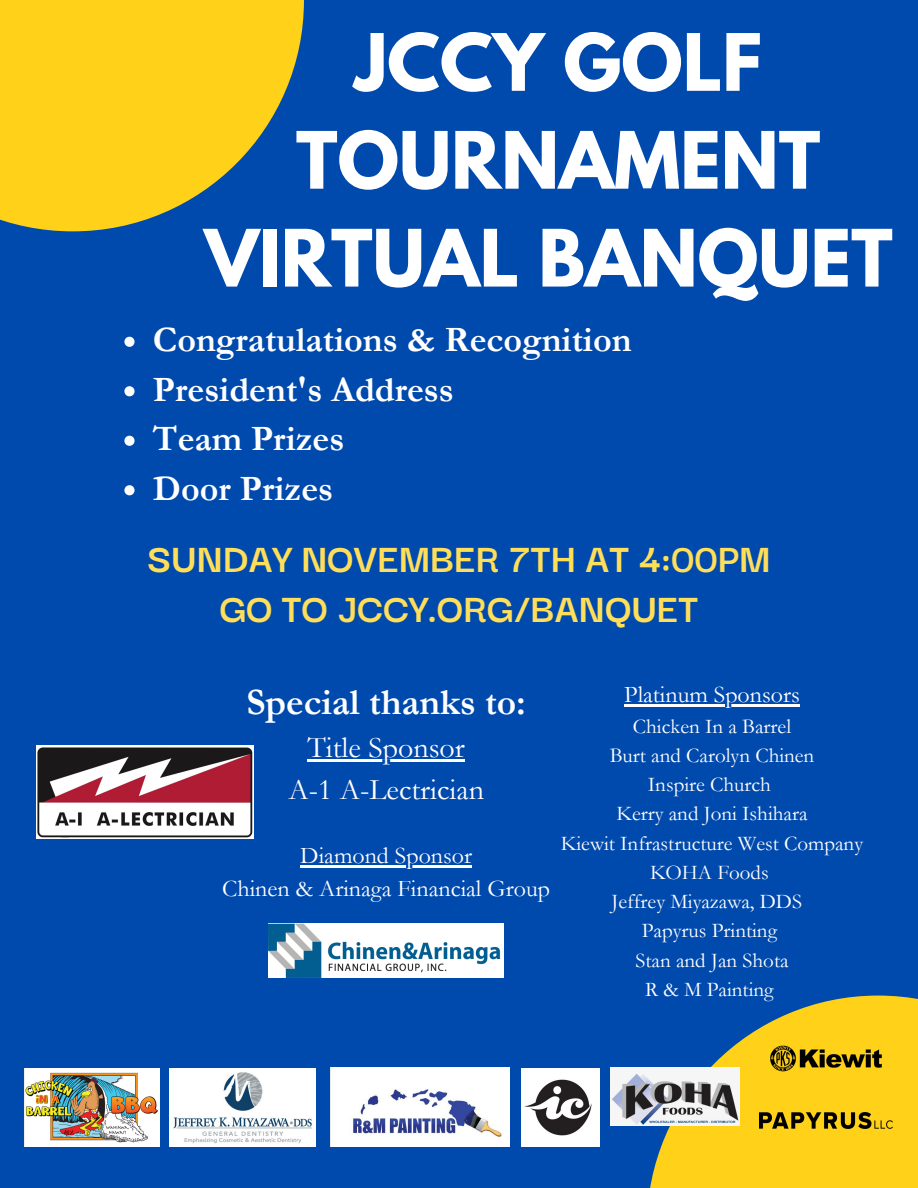
<style>
.page{position:relative;width:918px;height:1188px;background:#004aad}
.page>*{position:absolute;margin:0;border:0;box-sizing:border-box;transform-origin:0 0}
.t1{font:700 70.05px/97.8px "League Spartan";color:#fff;text-align:center}
.t2{font:700 42.9px "Darker Grotesque";color:#ffde59}
.t3{font:700 37.5px "Garamond";color:#fff}
.t4{font:700 36px "Garamond";color:#fff}
.t5{font:30px "Garamond";color:#fff}
.t6{font:24px "Garamond";color:#fff}
.t7{font:21px "Garamond";color:#fff}
</style>
<div class="page">
<svg style="left:0;top:0;width:304px;height:231px;fill:#ffd118"></svg>
<svg style="left:647px;top:996px;width:271px;height:192px;fill:#ffd118"></svg>
<svg style="left:124px;top:337px;width:11px;height:10px"></svg>
<svg style="left:124px;top:386px;width:11px;height:10px"></svg>
<svg style="left:124px;top:436px;width:11px;height:10px"></svg>
<svg style="left:124px;top:485px;width:11px;height:10px"></svg>
<hr style="left:308px;top:760px;width:157px;height:2px;background:#fff">
<hr style="left:300px;top:865px;width:172px;height:3px;background:#fff">
<hr style="left:624px;top:705px;width:176px;height:2px;background:#fff">
<img style="left:37px;top:745px;width:217px;height:94px">
<img style="left:269px;top:924px;width:235px;height:54px">
<img style="left:24px;top:1068px;width:135px;height:79px">
<img style="left:760px;top:1021px;width:132px;height:75px">
<img style="left:610px;top:1068px;width:129px;height:57px">
<img style="left:170px;top:1068px;width:146px;height:79px">
<img style="left:760px;top:1113px;width:132px;height:16px">
<img style="left:331px;top:1068px;width:178px;height:79px">
<img style="left:521px;top:1068px;width:79px;height:79px">
<p class="t1" style="left:296px;top:23px;width:526px">JCCY GOLF<br>TOURNAMENT</p>
<p class="t1" style="left:204px;top:218px;width:690px">VIRTUAL BANQUET</p>
<p class="t4" style="left:153px;top:320px;width:480px">Congratulations &amp; Recognition</p>
<p class="t4" style="left:153px;top:370px;width:302px">President's Address</p>
<p class="t4" style="left:153px;top:419px;width:193px">Team Prizes</p>
<p class="t4" style="left:153px;top:469px;width:182px">Door Prizes</p>
<p class="t2" style="left:147px;top:527px;width:625px">SUNDAY NOVEMBER 7TH AT 4:00PM</p>
<p class="t2" style="left:220px;top:576px;width:480px">GO TO JCCY.ORG/BANQUET</p>
<p class="t3" style="left:246px;top:681px;width:281px">Special thanks to:</p>
<p class="t6" style="left:624px;top:682px;width:177px">Platinum Sponsors</p>
<p class="t7" style="left:633px;top:715px;width:160px">Chicken In a Barrel</p>
<p class="t7" style="left:610px;top:744px;width:206px">Burt and Carolyn Chinen</p>
<p class="t7" style="left:648px;top:773px;width:125px">Inspire Church</p>
<p class="t7" style="left:617px;top:802px;width:193px">Kerry and Joni Ishihara</p>
<p class="t7" style="left:561px;top:832px;width:304px">Kiewit Infrastructure West Company</p>
<p class="t7" style="left:650px;top:861px;width:120px">KOHA Foods</p>
<p class="t7" style="left:611px;top:890px;width:192px">Jeffrey Miyazawa, DDS</p>
<p class="t7" style="left:642px;top:919px;width:137px">Papyrus Printing</p>
<p class="t7" style="left:635px;top:949px;width:155px">Stan and Jan Shota</p>
<p class="t7" style="left:645px;top:978px;width:130px">R &amp; M Painting</p>
<p class="t5" style="left:308px;top:732px;width:159px">Title Sponsor</p>
<p class="t5" style="left:288px;top:773px;width:197px">A-1 A-Lectrician</p>
<p class="t6" style="left:300px;top:843px;width:173px">Diamond Sponsor</p>
<p class="t6" style="left:222px;top:875px;width:329px">Chinen &amp; Arinaga Financial Group</p>
</div>
